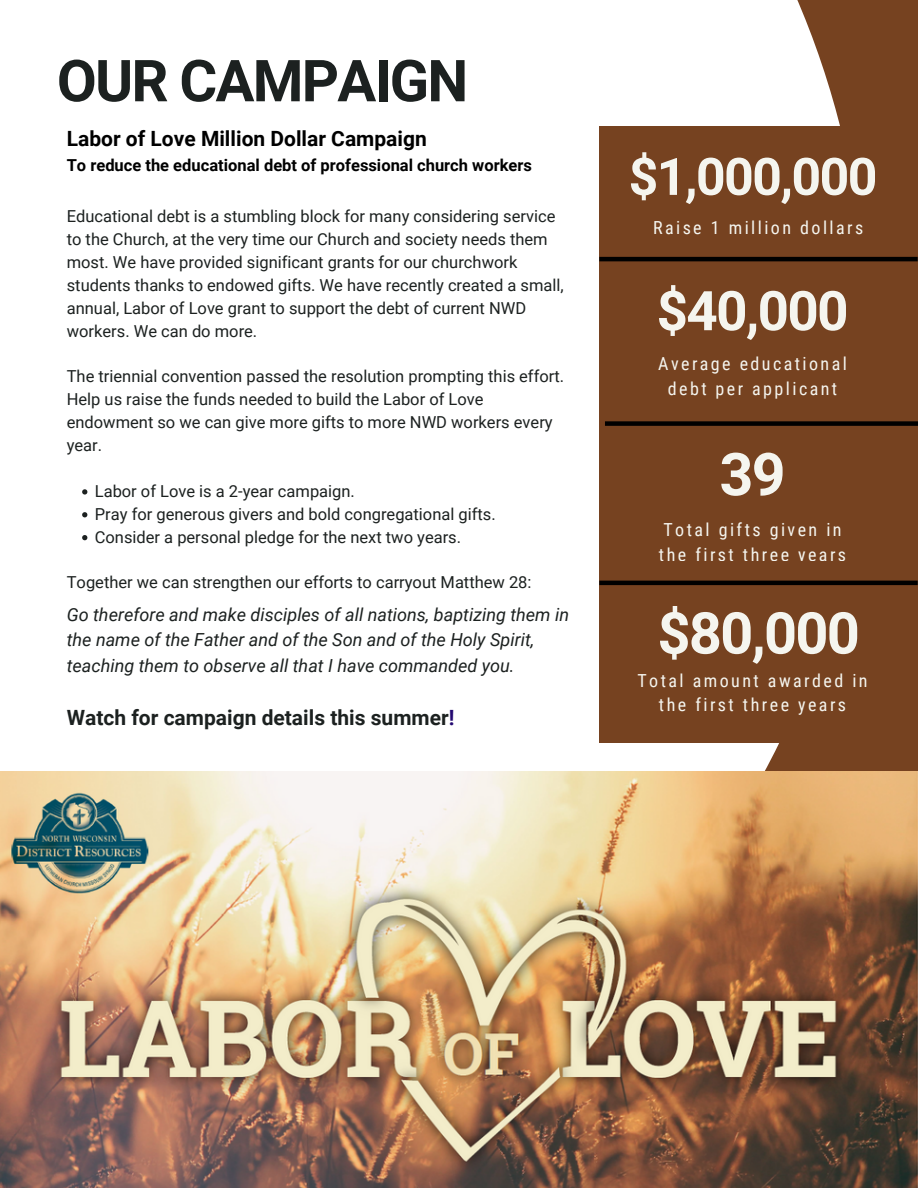
<style>
.page{position:relative;width:918px;height:1188px;background:#fff}
.page>*{position:absolute;margin:0;border:0;box-sizing:border-box;transform-origin:0 0}
.t1{font:700 59.25px "Roboto";color:#f5f5ef}
.t2{font:700 57.9px "Roboto";letter-spacing:-.03em;color:#1c2120}
.t3{font:700 57.75px "Roboto";color:#f5f5ef}
.t4{font:700 54.75px "Roboto";color:#f5f5ef}
.t5{font:700 51.75px "Roboto";letter-spacing:-.03em;color:#f5f5ef}
.t6{font:700 21px "Roboto";color:#1c2120}
.t7{font:700 21px "Roboto";color:#000}
.t8{font:italic 18px/25.2px "Roboto";color:#1c2120}
.t9{font:18px/24.8px "Roboto Condensed";letter-spacing:.135em;color:#f5f5ef;text-align:center}
.t10{font:16.5px/23px "Roboto";color:#1c2120}
.t11{font:700 16.5px "Roboto";color:#000}
.s1{color:#230871}
</style>
<div class="page">
<div style="left:570px;top:0;width:348px;height:912px;background:#764220"></div>
<div style="left:0;top:0;width:868px;height:1138px;background:#fff"></div>
<img style="left:0;top:771px;width:918px;height:417px">
<svg style="left:82px;top:489px;width:5px;height:6px"></svg>
<svg style="left:82px;top:512px;width:5px;height:5px"></svg>
<svg style="left:82px;top:535px;width:5px;height:5px"></svg>
<div style="left:599px;top:127px;width:269px;height:136px;background:#764220"></div>
<div style="left:600px;top:418px;width:268px;height:145px;background:#764220"></div>
<div style="left:599px;top:259px;width:269px;height:167px;background:#764220"></div>
<div style="left:600px;top:561px;width:268px;height:181px;background:#764220"></div>
<hr style="left:599px;top:257px;width:319px;height:4px;background:#000">
<div style="left:605px;top:421px;width:313px;height:5px;background:#000"></div>
<hr style="left:599px;top:581px;width:319px;height:4px;background:#000">
<h2 class="t2" style="left:57px;top:48px;width:413px">OUR CAMPAIGN</h2>
<p class="t7" style="left:67px;top:127px;width:362px">Labor of Love Million Dollar Campaign</p>
<p class="t11" style="left:67px;top:155px;width:467px">To reduce the educational debt of professional church workers</p>
<p class="t10" style="left:67px;top:205px;width:498px">Educational debt is a stumbling block for many considering service to the Church, at the very time our Church and society needs them most. We have provided significant grants for our churchwork students thanks to endowed gifts. We have recently created a small, annual, Labor of Love grant to support the debt of current NWD workers. We can do more.</p>
<p class="t10" style="left:67px;top:365px;width:499px">The triennial convention passed the resolution prompting this effort.<br>Help us raise the funds needed to build the Labor of Love endowment so we can give more gifts to more NWD workers every year.</p>
<p class="t10" style="left:95px;top:480px;width:402px">Labor of Love is a 2-year campaign.<br>Pray for generous givers and bold congregational gifts.<br>Consider a personal pledge for the next two years.</p>
<p class="t10" style="left:67px;top:571px;width:466px">Together we can strengthen our efforts to carryout Matthew 28:</p>
<p class="t8" style="left:67px;top:603px;width:504px">Go therefore and make disciples of all nations, baptizing them in the name of the Father and of the Son and of the Holy Spirit, teaching them to observe all that I have commanded you.</p>
<p class="t6" style="left:67px;top:705px;width:389px">Watch for campaign details this summer<span class="s1">!</span></p>
<h3 class="t5" style="left:629px;top:147px;width:250px">$1,000,000</h3>
<p class="t9" style="left:653px;top:215px;width:212px">Raise 1 million dollars</p>
<h3 class="t4" style="left:657px;top:279px;width:193px">$40,000</h3>
<p class="t9" style="left:658px;top:352px;width:190px">Average educational debt per applicant</p>
<h1 class="t1" style="left:719px;top:440px;width:68px">39</h1>
<p class="t9" style="left:659px;top:517px;width:189px;text-align:left">Total gifts given in the first three years</p>
<h3 class="t3" style="left:657px;top:600px;width:204px">$80,000</h3>
<p class="t9" style="left:637px;top:668px;width:232px">Total amount awarded in the first three years</p>
</div>
